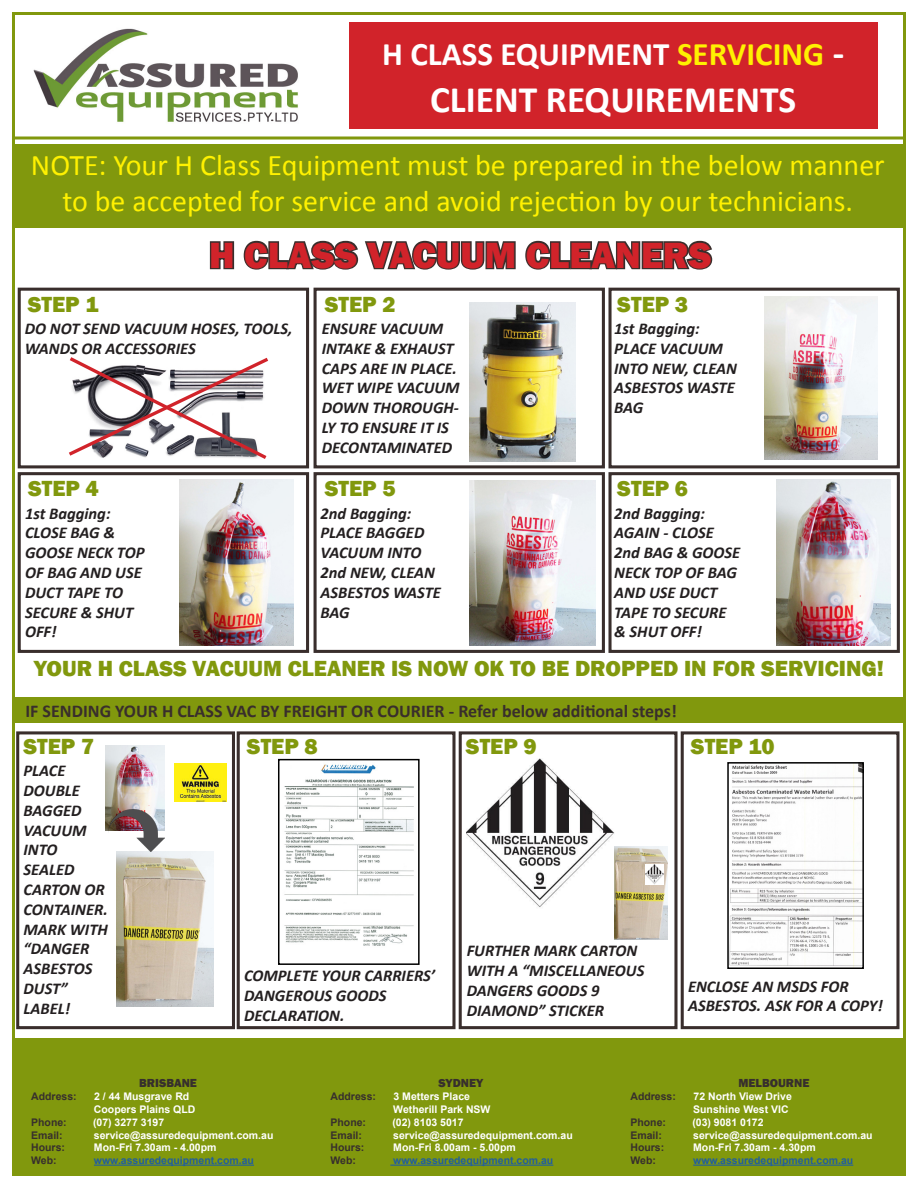
<style>
.page{position:relative;width:918px;height:1188px;background:#fff}
.page>*{position:absolute;margin:0;border:0;box-sizing:border-box;transform-origin:0 0}
.t1{font:800 37.5px "Franklin Gothic";color:#d1232a}
.t2{font:700 37.5px "Calibri";color:#fff}
.t3{font:700 33px "Calibri";color:#fff}
.t4{font:30px/36px "Calibri";color:#fff101;text-align:center}
.t5{font:800 22.5px "Franklin Gothic";color:#81980d}
.t6{font:700 18px "Calibri";color:#392e2c}
.t7{font:italic 700 16.5px/19.8px "Calibri";color:#231f20}
.t8{font:800 12px "Franklin Gothic";color:#372f2d}
.t9{font:700 10.5px/12.8px "Arial";color:#fff}
.t10{font:700 10.5px/12.8px "Arial";color:#372f2d}
.t11{font:700 10.5px "Arial";color:#215e9e}
.s1{color:#fff101}
.s2{font-size:37.5px}
</style>
<div class="page">
<div style="left:12px;top:12px;width:894px;height:128px;border:3px solid #81980d"></div>
<div style="left:349px;top:22px;width:529px;height:106px;background:#d1232a"></div>
<div style="left:12px;top:1039px;width:894px;height:137px;background:#81980d"></div>
<div style="left:681px;top:731px;width:219px;height:298px;border:3px solid #392e2c"></div>
<div style="left:459px;top:731px;width:219px;height:298px;border:3px solid #392e2c"></div>
<div style="left:18px;top:288px;width:291px;height:180px;border:3px solid #392e2c"></div>
<div style="left:314px;top:288px;width:291px;height:180px;border:3px solid #392e2c"></div>
<div style="left:608px;top:288px;width:292px;height:180px;border:3px solid #392e2c"></div>
<img style="left:33px;top:28px;width:265px;height:94px">
<div style="left:15px;top:144px;width:891px;height:84px;background:#81980d"></div>
<svg style="left:209px;top:241px;width:26px;height:29px"></svg>
<svg style="left:243px;top:240px;width:273px;height:30px"></svg>
<svg style="left:525px;top:240px;width:188px;height:30px"></svg>
<svg style="left:69px;top:357px;width:199px;height:102px"></svg>
<img style="left:469px;top:303px;width:106px;height:159px">
<img style="left:765px;top:296px;width:113px;height:164px">
<div style="left:314px;top:472px;width:291px;height:181px;border:3px solid #392e2c"></div>
<div style="left:608px;top:472px;width:292px;height:181px;border:3px solid #392e2c"></div>
<img style="left:470px;top:481px;width:125px;height:165px">
<img style="left:776px;top:479px;width:115px;height:167px">
<img style="left:179px;top:479px;width:115px;height:167px">
<div style="left:13px;top:697px;width:891px;height:26px;background:#81980d"></div>
<div style="left:16px;top:731px;width:219px;height:298px;border:3px solid #392e2c"></div>
<img style="left:116px;top:852px;width:97px;height:154px">
<img style="left:106px;top:746px;width:59px;height:85px">
<img style="left:109px;top:810px;width:56px;height:42px">
<img style="left:466px;top:759px;width:148px;height:148px">
<img style="left:614px;top:846px;width:54px;height:93px">
<img style="left:645px;top:865px;width:19px;height:19px">
<div style="left:18px;top:472px;width:291px;height:181px;border:3px solid #392e2c"></div>
<div style="left:237px;top:731px;width:219px;height:298px;border:3px solid #392e2c"></div>
<img style="left:284px;top:764px;width:130px;height:182px">
<div style="left:278px;top:759px;width:142px;height:206px;border:2px solid #000"></div>
<img style="left:174px;top:764px;width:52px;height:37px">
<img style="left:730px;top:765px;width:131px;height:201px">
<div style="left:727px;top:762px;width:137px;height:207px;border:2px solid #000"></div>
<hr style="left:94px;top:1165px;width:160px;height:1px;background:#215e9e">
<hr style="left:390px;top:1165px;width:163px;height:1px;background:#215e9e">
<hr style="left:693px;top:1165px;width:160px;height:1px;background:#215e9e">
<p class="t3" style="left:382px;top:31px;width:464px">H CLASS EQUIPMENT <span class="s1">SERVICING</span> <span class="s2">-</span></p>
<p class="t2" style="left:430px;top:73px;width:368px">CLIENT REQUIREMENTS</p>
<p class="t4" style="left:31px;top:146px;width:855px">NOTE: Your H Class Equipment must be prepared in the below manner to be accepted for service and avoid rejection by our technicians.</p>
<p class="t1" style="left:209px;top:231px;width:504px">H CLASS VACUUM CLEANERS</p>
<p class="t5" style="left:28px;top:290px;width:72px">STEP 1</p>
<p class="t7" style="left:25px;top:318px;width:269px">DO NOT SEND VACUUM HOSES, TOOLS,<br>WANDS OR ACCESSORIES</p>
<p class="t5" style="left:28px;top:474px;width:72px">STEP 4</p>
<p class="t7" style="left:25px;top:503px;width:87px">1st Bagging:</p>
<p class="t7" style="left:25px;top:522px;width:121px">CLOSE BAG &amp;<br>GOOSE NECK TOP<br>OF BAG AND USE<br>DUCT TAPE TO<br>SECURE &amp; SHUT<br>OFF!</p>
<p class="t5" style="left:325px;top:290px;width:72px">STEP 2</p>
<p class="t7" style="left:322px;top:318px;width:139px">ENSURE VACUUM<br>INTAKE &amp; EXHAUST<br>CAPS ARE IN PLACE.<br>WET WIPE VACUUM<br>DOWN THOROUGH-<br>LY TO ENSURE IT IS<br>DECONTAMINATED</p>
<p class="t5" style="left:617px;top:290px;width:72px">STEP 3</p>
<p class="t7" style="left:614px;top:318px;width:87px">1st Bagging:</p>
<p class="t7" style="left:614px;top:338px;width:124px">PLACE VACUUM<br>INTO NEW, CLEAN<br>ASBESTOS WASTE<br>BAG</p>
<p class="t5" style="left:325px;top:474px;width:72px">STEP 5</p>
<p class="t5" style="left:617px;top:474px;width:72px">STEP 6</p>
<p class="t7" style="left:614px;top:503px;width:92px">2nd Bagging:</p>
<p class="t7" style="left:614px;top:522px;width:128px">AGAIN - CLOSE<br>2nd BAG &amp; GOOSE<br>NECK TOP OF BAG<br>AND USE DUCT<br>TAPE TO SECURE &amp; SHUT OFF!</p>
<p class="t7" style="left:321px;top:503px;width:92px">2nd Bagging:</p>
<p class="t7" style="left:321px;top:522px;width:122px">PLACE BAGGED<br>VACUUM INTO<br>2nd NEW, CLEAN<br>ASBESTOS WASTE<br>BAG</p>
<p class="t5" style="left:34px;top:654px;width:852px">YOUR H CLASS VACUUM CLEANER IS NOW OK TO BE DROPPED IN FOR SERVICING!</p>
<p class="t6" style="left:25px;top:698px;width:653px">IF SENDING YOUR H CLASS VAC BY FREIGHT OR COURIER - Refer below additional steps!</p>
<p class="t5" style="left:23px;top:731px;width:72px">STEP 7</p>
<p class="t7" style="left:24px;top:760px;width:44px">PLACE</p>
<p class="t7" style="left:24px;top:780px;width:58px">DOUBLE</p>
<p class="t7" style="left:24px;top:800px;width:60px">BAGGED</p>
<p class="t7" style="left:24px;top:820px;width:65px">VACUUM</p>
<p class="t7" style="left:24px;top:839px;width:36px">INTO</p>
<p class="t7" style="left:24px;top:859px;width:52px">SEALED</p>
<p class="t7" style="left:24px;top:879px;width:86px">CARTON OR<br>CONTAINER.<br>MARK WITH “DANGER</p>
<p class="t7" style="left:24px;top:958px;width:70px">ASBESTOS</p>
<p class="t7" style="left:24px;top:978px;width:46px">DUST”</p>
<p class="t7" style="left:24px;top:998px;width:48px">LABEL!</p>
<p class="t8" style="left:139px;top:1076px;width:59px">BRISBANE</p>
<p class="t5" style="left:247px;top:731px;width:72px">STEP 8</p>
<p class="t5" style="left:466px;top:731px;width:72px">STEP 9</p>
<p class="t5" style="left:691px;top:731px;width:85px">STEP 10</p>
<p class="t7" style="left:244px;top:965px;width:192px">COMPLETE YOUR CARRIERS’</p>
<p class="t7" style="left:244px;top:985px;width:144px">DANGEROUS GOODS</p>
<p class="t7" style="left:244px;top:1005px;width:102px">DECLARATION.</p>
<p class="t7" style="left:467px;top:941px;width:179px">FURTHER MARK CARTON<br>WITH A “MISCELLANEOUS</p>
<p class="t7" style="left:467px;top:980px;width:134px">DANGERS GOODS 9</p>
<p class="t7" style="left:467px;top:1000px;width:139px">DIAMOND” STICKER</p>
<p class="t7" style="left:688px;top:976px;width:162px">ENCLOSE AN MSDS FOR</p>
<p class="t7" style="left:688px;top:995px;width:196px">ASBESTOS. ASK FOR A COPY!</p>
<p class="t8" style="left:439px;top:1076px;width:46px">SYDNEY</p>
<p class="t8" style="left:738px;top:1076px;width:72px">MELBOURNE</p>
<p class="t10" style="left:31px;top:1090px;width:47px">Address:</p>
<p class="t9" style="left:94px;top:1090px;width:103px">2 / 44 Musgrave Rd<br>Coopers Plains QLD</p>
<p class="t10" style="left:31px;top:1116px;width:37px">Phone:<br>Email:<br>Hours:<br>Web:</p>
<p class="t9" style="left:93px;top:1116px;width:182px">(07) 3277 3197 service@assuredequipment.com.au<br>Mon-Fri 7.30am - 4.00pm</p>
<p class="t11" style="left:94px;top:1153px;width:162px">www.assuredequipment.com.au</p>
<p class="t10" style="left:331px;top:1090px;width:47px">Address:</p>
<p class="t9" style="left:393px;top:1090px;width:99px">3 Metters Place<br>Wetherill Park NSW</p>
<p class="t10" style="left:331px;top:1116px;width:37px">Phone:<br>Email:<br>Hours:<br>Web:</p>
<p class="t9" style="left:392px;top:1116px;width:182px">(02) 8103 5017 service@assuredequipment.com.au<br>Mon-Fri 8.00am - 5.00pm</p>
<p class="t11" style="left:393px;top:1153px;width:162px">www.assuredequipment.com.au</p>
<p class="t10" style="left:630px;top:1090px;width:47px">Address:</p>
<p class="t9" style="left:693px;top:1090px;width:100px">72 North View Drive<br>Sunshine West VIC</p>
<p class="t10" style="left:630px;top:1116px;width:37px">Phone:<br>Email:<br>Hours:<br>Web:</p>
<p class="t9" style="left:692px;top:1116px;width:182px">(03) 9081 0172 service@assuredequipment.com.au<br>Mon-Fri 7.30am - 4.30pm</p>
<p class="t11" style="left:693px;top:1153px;width:162px">www.assuredequipment.com.au</p>
</div>
